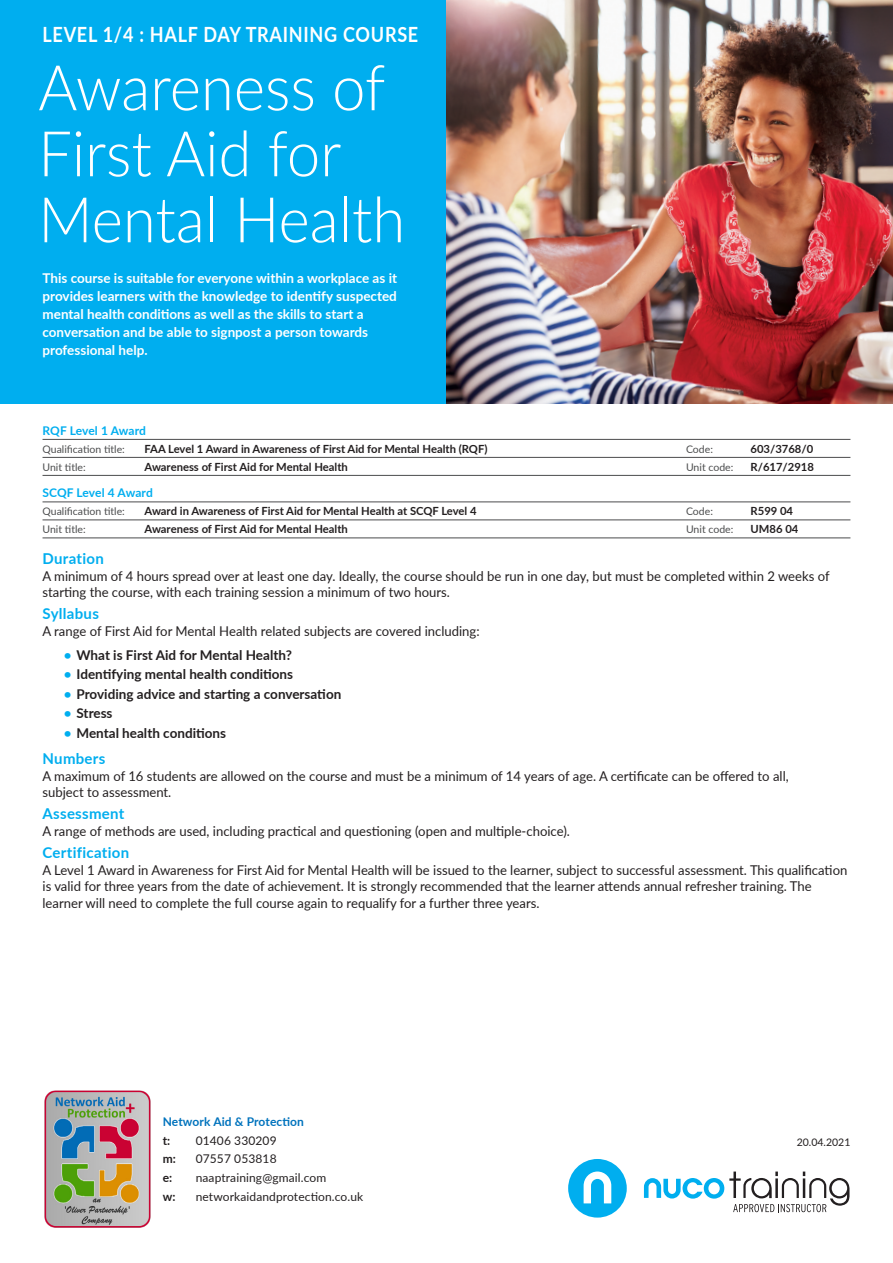
<style>
.page{position:relative;width:893px;height:1263px;background:#fff}
.page>*{position:absolute;margin:0;border:0;box-sizing:border-box;transform-origin:0 0}
.titles{font:300 63px/66px "Lato";color:#fff;scale:.95 1}
.days{font:700 21px "Lato";letter-spacing:.04em;color:#fff;scale:.86 1}
.blue_course_titles{font:700 15px "Lato";letter-spacing:.02em;color:#00aeef}
.body_text{font:13.5px/16.5px "Lato";color:#231f20}
.COURSE_DESCRIPTION{font:700 13.5px/18px "Lato";color:#fff}
.bullets{font:700 13.5px "Lato";color:#231f20}
.syllabus_range{font:13.5px "Lato";color:#231f20}
.t1{font:12px "Lato";letter-spacing:.01em;color:#231f20}
.qualifications{font:700 12px "Lato";letter-spacing:-.005em;color:#00aeef}
.t2{font:700 12px "Lato";letter-spacing:.01em;color:#0073bd}
.t3{font:700 12px "Lato";color:#231f20}
.qualifications-2{font:700 11.25px "Lato";color:#231f20}
.qualifications-3{font:10.5px "Lato";color:#4b4c4d}
.t4{font:10.5px "Lato";color:#231f20}
.s1{color:#00aeef}
</style>
<div class="page">
<hr style="left:43px;top:439px;width:807px;height:1px;background:#4b4c4d">
<hr style="left:43px;top:457px;width:807px;height:1px;background:#4b4c4d">
<hr style="left:43px;top:475px;width:807px;height:1px;background:#4b4c4d">
<hr style="left:43px;top:502px;width:807px;height:1px;background:#4b4c4d">
<hr style="left:43px;top:520px;width:807px;height:1px;background:#4b4c4d">
<hr style="left:43px;top:538px;width:807px;height:1px;background:#4b4c4d">
<div style="left:0;top:0;width:446px;height:404px;background:#00aeef"></div>
<img style="left:446px;top:0;width:447px;height:404px">
<svg style="left:644px;top:1171px;width:205px;height:41px"></svg>
<svg style="left:568px;top:1159px;width:59px;height:58px"></svg>
<img style="left:44px;top:1090px;width:107px;height:138px">
<p class="days" style="left:43px;top:19px;width:438px">LEVEL 1/4 : HALF DAY TRAINING COURSE</p>
<p class="titles" style="left:38px;top:52px;width:388px">Awareness of<br>First Aid for<br>Mental Health</p>
<p class="COURSE_DESCRIPTION" style="left:43px;top:268px;width:356px">This course is suitable for everyone within a workplace as it provides learners with the knowledge to identify suspected mental health conditions as well as the skills to start a conversation and be able to signpost a person towards professional help.</p>
<p class="qualifications" style="left:43px;top:422px;width:105px">RQF Level 1 Award</p>
<p class="qualifications-3" style="left:43px;top:442px;width:84px">Qualification title:</p>
<p class="qualifications-2" style="left:145px;top:440px;width:344px">FAA Level 1 Award in Awareness of First Aid for Mental Health (RQF)</p>
<p class="qualifications-3" style="left:686px;top:442px;width:28px">Code:</p>
<p class="qualifications-2" style="left:751px;top:440px;width:64px">603/3768/0</p>
<p class="qualifications-3" style="left:43px;top:460px;width:45px">Unit title:</p>
<p class="qualifications-2" style="left:145px;top:458px;width:205px">Awareness of First Aid for Mental Health</p>
<p class="qualifications-3" style="left:686px;top:460px;width:49px">Unit code:</p>
<p class="qualifications-2" style="left:751px;top:458px;width:65px">R/617/2918</p>
<p class="qualifications" style="left:43px;top:484px;width:112px">SCQF Level 4 Award</p>
<p class="qualifications-3" style="left:43px;top:504px;width:84px">Qualification title:</p>
<p class="qualifications-2" style="left:145px;top:503px;width:334px">Award in Awareness of First Aid for Mental Health at SCQF Level 4</p>
<p class="qualifications-3" style="left:686px;top:504px;width:28px">Code:</p>
<p class="qualifications-2" style="left:751px;top:503px;width:44px">R599 04</p>
<p class="qualifications-3" style="left:43px;top:522px;width:45px">Unit title:</p>
<p class="qualifications-2" style="left:145px;top:521px;width:205px">Awareness of First Aid for Mental Health</p>
<p class="qualifications-3" style="left:686px;top:522px;width:49px">Unit code:</p>
<p class="qualifications-2" style="left:751px;top:521px;width:49px">UM86 04</p>
<p class="blue_course_titles" style="left:43px;top:548px;width:63px">Duration</p>
<p class="body_text" style="left:43px;top:567px;width:789px">A minimum of 4 hours spread over at least one day. Ideally, the course should be run in one day, but must be completed within 2 weeks of starting the course, with each training session a minimum of two hours.</p>
<p class="blue_course_titles" style="left:43px;top:603px;width:58px">Syllabus</p>
<p class="syllabus_range" style="left:43px;top:621px;width:439px">A range of First Aid for Mental Health related subjects are covered including:</p>
<p class="bullets" style="left:64px;top:645px;width:230px"><span class="s1">•</span> What is First Aid for Mental Health?</p>
<p class="bullets" style="left:64px;top:664px;width:231px"><span class="s1">•</span> Identifying mental health conditions</p>
<p class="bullets" style="left:64px;top:684px;width:279px"><span class="s1">•</span> Providing advice and starting a conversation</p>
<p class="bullets" style="left:64px;top:703px;width:50px"><span class="s1">•</span> Stress</p>
<p class="bullets" style="left:64px;top:723px;width:164px"><span class="s1">•</span> Mental health conditions</p>
<p class="blue_course_titles" style="left:43px;top:748px;width:64px">Numbers</p>
<p class="body_text" style="left:43px;top:767px;width:748px">A maximum of 16 students are allowed on the course and must be a minimum of 14 years of age. A certificate can be offered to all, subject to assessment.</p>
<p class="blue_course_titles" style="left:43px;top:803px;width:83px">Assessment</p>
<p class="body_text" style="left:43px;top:822px;width:529px">A range of methods are used, including practical and questioning (open and multiple-choice).</p>
<p class="blue_course_titles" style="left:43px;top:842px;width:88px">Certification</p>
<p class="body_text" style="left:43px;top:861px;width:806px">A Level 1 Award in Awareness for First Aid for Mental Health will be issued to the learner, subject to successful assessment. This qualification is valid for three years from the date of achievement. It is strongly recommended that the learner attends annual refresher training. The learner will need to complete the full course again to requalify for a further three years.</p>
<p class="t2" style="left:163px;top:1113px;width:143px">Network Aid &amp; Protection</p>
<p class="t3" style="left:163px;top:1131px;width:9px">t:</p>
<p class="t1" style="left:196px;top:1132px;width:82px">01406 330209</p>
<p class="t3" style="left:163px;top:1150px;width:15px">m:</p>
<p class="t1" style="left:196px;top:1150px;width:82px">07557 053818</p>
<p class="t3" style="left:163px;top:1169px;width:11px">e:</p>
<p class="t1" style="left:196px;top:1169px;width:132px">naaptraining@gmail.com</p>
<p class="t3" style="left:163px;top:1187px;width:14px">w:</p>
<p class="t1" style="left:196px;top:1188px;width:169px">networkaidandprotection.co.uk</p>
<p class="t4" style="left:797px;top:1135px;width:55px">20.04.2021</p>
</div>
